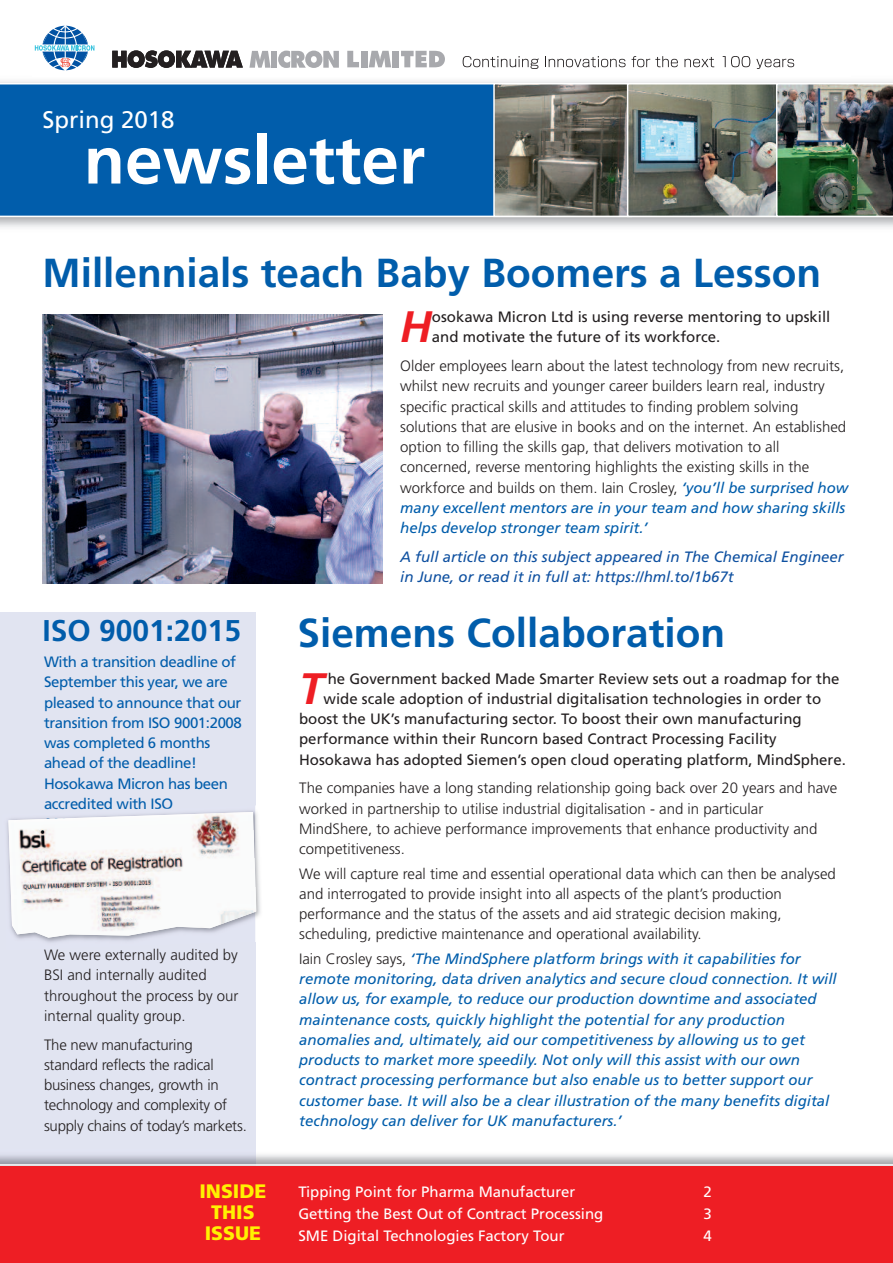
<style>
.page{position:relative;width:893px;height:1263px;background:#fff}
.page>*{position:absolute;margin:0;border:0;box-sizing:border-box;transform-origin:0 0}
.t1{font:700 67.5px "Frutiger LT Std";color:#fff}
.t2{font:italic 700 43.95px "Frutiger LT Std";color:#ee1e24}
.t3{font:700 40.5px "Frutiger LT Std";color:#015dab}
.t4{font:700 30px "Frutiger LT Std";color:#015dab}
.t5{font:24px "Frutiger LT Std";color:#fff}
.t6{font:900 19.5px/21px "Frutiger LT Std";color:#fff101;text-align:center}
.t7{font:300 15px/20.2px "Frutiger LT Std";color:#231f20}
.t8{font:italic 15px/20.2px "Frutiger LT Std";color:#015dab}
.t9{font:15px/20.2px "Frutiger LT Std";color:#231f20}
.t10{font:15px/20.2px "Frutiger LT Std";letter-spacing:-.025em;color:#015dab}
.t11{font:15px "Frutiger LT Std";color:#fff}
.t12{font:italic 15px/20.2px "Frutiger LT Std";color:#0e50a0}
.s1{font-weight:400;font-style:italic;color:#015dab}
.s2{font-weight:300;font-style:normal;color:#231f20}
</style>
<div class="page">
<div style="left:0;top:612px;width:255px;height:562px;background:#e1e4f1"></div>
<div style="left:0;top:84px;width:493px;height:132px;background:#015dab"></div>
<img style="left:496px;top:86px;width:131px;height:128px">
<div style="left:493px;top:83px;width:139px;height:134px;border:2px solid #fff"></div>
<img style="left:630px;top:86px;width:146px;height:128px">
<div style="left:627px;top:83px;width:158px;height:134px;border:2px solid #fff"></div>
<img style="left:776px;top:83px;width:117px;height:134px">
<div style="left:0;top:1164px;width:893px;height:99px;background:#ee1e24"></div>
<svg style="left:463px;top:56px;width:76px;height:13px"></svg>
<svg style="left:545px;top:56px;width:133px;height:11px"></svg>
<svg style="left:684px;top:57px;width:30px;height:10px"></svg>
<svg style="left:723px;top:56px;width:27px;height:11px"></svg>
<svg style="left:756px;top:59px;width:38px;height:10px"></svg>
<svg style="left:35px;top:26px;width:59px;height:44px"></svg>
<svg style="left:112px;top:50px;width:131px;height:18px"></svg>
<svg style="left:249px;top:51px;width:22px;height:17px"></svg>
<div style="left:271px;top:51px;width:6px;height:17px;background:#a8a9ad"></div>
<svg style="left:278px;top:51px;width:61px;height:17px"></svg>
<svg style="left:347px;top:51px;width:12px;height:16px"></svg>
<div style="left:361px;top:51px;width:6px;height:16px;background:#a8a9ad"></div>
<svg style="left:369px;top:51px;width:22px;height:16px"></svg>
<div style="left:393px;top:51px;width:6px;height:16px;background:#a8a9ad"></div>
<svg style="left:401px;top:51px;width:44px;height:16px"></svg>
<img style="left:43px;top:314px;width:340px;height:269px">
<img style="left:255px;top:805px;width:6px;height:112px">
<svg style="left:152px;top:808px;width:104px;height:4px"></svg>
<img style="left:8px;top:812px;width:248px;height:126px">
<h3 class="t5" style="left:43px;top:109px;width:134px">Spring 2018</h3>
<h1 class="t1" style="left:84px;top:133px;width:343px">newsletter</h1>
<h3 class="t3" style="left:43px;top:257px;width:780px">Millennials teach Baby Boomers a Lesson</h3>
<h3 class="t4" style="left:43px;top:619px;width:200px">ISO 9001:2015</h3>
<p class="t10" style="left:44px;top:653px;width:199px">With a transition deadline of<br>September this year, we are pleased to announce that our transition from ISO 9001:2008 was completed 6 months ahead of the deadline!<br>Hosokawa Micron has been accredited with ISO</p>
<p class="t7" style="left:44px;top:946px;width:196px">We were externally audited by<br>BSI and internally audited throughout the process by our internal quality group.</p>
<p class="t7" style="left:44px;top:1035px;width:204px">The new manufacturing standard reflects the radical business changes, growth in technology and complexity of supply chains of today’s markets.</p>
<h3 class="t6" style="left:199px;top:1182px;width:69px">INSIDE<br>THIS<br>ISSUE</h3>
<h2 class="t2" style="left:400px;top:309px;width:33px">H</h2>
<p class="t9" style="left:432px;top:308px;width:400px">osokawa Micron Ltd is using reverse mentoring to upskill and motivate the future of its workforce.</p>
<p class="t7" style="left:400px;top:357px;width:450px">Older employees learn about the latest technology from new recruits, whilst new recruits and younger career builders learn real, industry specific practical skills and attitudes to finding problem solving solutions that are elusive in books and on the internet. An established option to filling the skills gap, that delivers motivation to all concerned, reverse mentoring highlights the existing skills in the workforce and builds on them. Iain Crosley, <span class="s1">‘you’ll be surprised how many excellent mentors are in your team and how sharing skills helps develop stronger team spirit.’</span></p>
<p class="t12" style="left:400px;top:548px;width:445px">A full article on this subject appeared in The Chemical Engineer in June, or read it in full at: https://hml.to/1b67t</p>
<h3 class="t3" style="left:298px;top:616px;width:429px">Siemens Collaboration</h3>
<h2 class="t2" style="left:299px;top:671px;width:26px">T</h2>
<p class="t9" style="left:328px;top:669px;width:513px">he Government backed Made Smarter Review sets out a roadmap for the</p>
<p class="t9" style="left:324px;top:690px;width:499px">wide scale adoption of industrial digitalisation technologies in order to</p>
<p class="t9" style="left:299px;top:710px;width:504px">boost the UK’s manufacturing sector. To boost their own manufacturing</p>
<p class="t9" style="left:299px;top:730px;width:479px">performance within their Runcorn based Contract Processing Facility</p>
<p class="t9" style="left:299px;top:750px;width:548px">Hosokawa has adopted Siemen’s open cloud operating platform, MindSphere.</p>
<p class="t7" style="left:299px;top:779px;width:540px">The companies have a long standing relationship going back over 20 years and have worked in partnership to utilise industrial digitalisation - and in particular MindShere, to achieve performance improvements that enhance productivity and competitiveness.</p>
<p class="t7" style="left:299px;top:864px;width:538px">We will capture real time and essential operational data which can then be analysed and interrogated to provide insight into all aspects of the plant’s production performance and the status of the assets and aid strategic decision making, scheduling, predictive maintenance and operational availability.</p>
<p class="t8" style="left:299px;top:950px;width:539px"><span class="s2">Iain Crosley says,</span> ‘The MindSphere platform brings with it capabilities for remote monitoring, data driven analytics and secure cloud connection. It will allow us, for example, to reduce our production downtime and associated maintenance costs, quickly highlight the potential for any production anomalies and, ultimately, aid our competitiveness by allowing us to get products to market more speedily. Not only will this assist with our own contract processing performance but also enable us to better support our customer base. It will also be a clear illustration of the many benefits digital technology can deliver for UK manufacturers.’</p>
<p class="t11" style="left:298px;top:1185px;width:279px">Tipping Point for Pharma Manufacturer</p>
<p class="t11" style="left:703px;top:1185px;width:10px">2</p>
<p class="t11" style="left:298px;top:1208px;width:307px">Getting the Best Out of Contract Processing</p>
<p class="t11" style="left:703px;top:1208px;width:10px">3</p>
<p class="t11" style="left:298px;top:1230px;width:268px">SME Digital Technologies Factory Tour</p>
<p class="t11" style="left:703px;top:1230px;width:10px">4</p>
</div>
